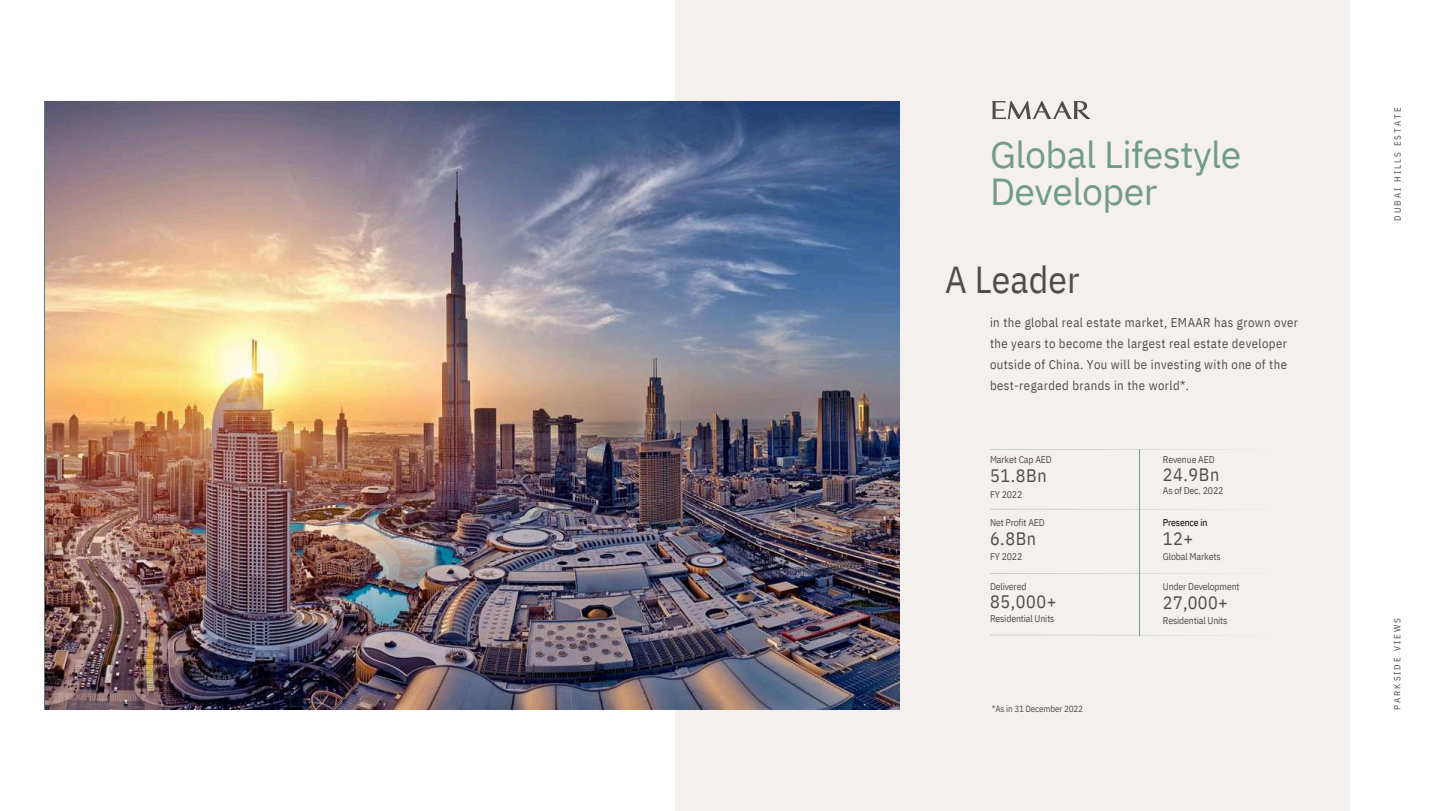
<style>
.page{position:relative;width:1440px;height:811px;background:#fff}
.page>*{position:absolute;margin:0;border:0;box-sizing:border-box;transform-origin:0 0}
.t1{font:37.5px/37.1px "IBM Plex Sans";letter-spacing:-.015em;color:#719c87}
.t2{font:37.5px "IBM Plex Sans Cond";letter-spacing:.005em;color:#4d4d4d}
.t3{font:18px "IBM Plex Sans Cond";letter-spacing:.035em;color:#4d4d4d}
.t4{font:12.75px/20.9px "IBM Plex Sans Cond";letter-spacing:.035em;color:#4d4d4d}
.t5{font:9.75px "IBM Plex Sans Cond";letter-spacing:-.015em;color:#4d4d4d}
.t6{font:9.75px "IBM Plex Sans Cond";letter-spacing:-.015em;color:#000}
.t7{font:9px "IBM Plex Sans Cond";letter-spacing:.22em;color:#4d4d4d}
.t8{font:9px "IBM Plex Sans Cond";letter-spacing:-.015em;color:#4d4d4d}
</style>
<div class="page">
<div style="left:675px;top:0;width:675px;height:810px;background:#f4f0ee"></div>
<img style="left:45px;top:101px;width:855px;height:608px">
<svg style="left:992px;top:101px;width:99px;height:18px"></svg>
<svg style="left:990px;top:508px;width:150px;height:1px"></svg>
<hr style="left:1140px;top:449px;width:1px;height:185px;background:#719c87">
<svg style="left:990px;top:449px;width:238px;height:1px"></svg>
<svg style="left:990px;top:634px;width:150px;height:1px"></svg>
<h1 class="t1" style="left:990px;top:135px;width:253px">Global Lifestyle<br>Developer</h1>
<h1 class="t2" style="left:945px;top:254px;width:136px">A Leader</h1>
<p class="t4" style="left:990px;top:312px;width:310px">in the global real estate market, EMAAR has grown over the years to become the largest real estate developer outside of China. You will be investing with one of the best-regarded brands in the world*.</p>
<p class="t5" style="left:990px;top:453px;width:63px">Market Cap AED</p>
<h2 class="t3" style="left:990px;top:463px;width:58px">51.8Bn</h2>
<p class="t5" style="left:990px;top:487px;width:34px">FY 2022</p>
<p class="t5" style="left:990px;top:515px;width:56px">Net Profit AED</p>
<h2 class="t3" style="left:990px;top:525px;width:48px">6.8Bn</h2>
<p class="t5" style="left:990px;top:550px;width:34px">FY 2022</p>
<p class="t5" style="left:990px;top:579px;width:38px">Delivered</p>
<h2 class="t3" style="left:990px;top:588px;width:68px">85,000+</h2>
<p class="t5" style="left:990px;top:611px;width:66px">Residential Units</p>
<p class="t8" style="left:992px;top:702px;width:93px">*As in 31 December 2022</p>
<p class="t5" style="left:1163px;top:452px;width:53px">Revenue AED</p>
<h2 class="t3" style="left:1163px;top:462px;width:58px">24.9Bn</h2>
<p class="t5" style="left:1163px;top:483px;width:62px">As of Dec. 2022</p>
<p class="t6" style="left:1163px;top:515px;width:46px">Presence in</p>
<h2 class="t3" style="left:1163px;top:525px;width:32px">12+</h2>
<p class="t5" style="left:1163px;top:550px;width:59px">Global Markets</p>
<p class="t5" style="left:1163px;top:579px;width:78px">Under Development</p>
<h2 class="t3" style="left:1163px;top:589px;width:66px">27,000+</h2>
<p class="t5" style="left:1163px;top:614px;width:66px">Residential Units</p>
<p class="t7" style="left:1391px;top:220px;width:114px;rotate:-90deg">DUBAI HILLS ESTATE</p>
<p class="t7" style="left:1391px;top:709px;width:93px;rotate:-90deg">PARKSIDE VIEWS</p>
</div>
